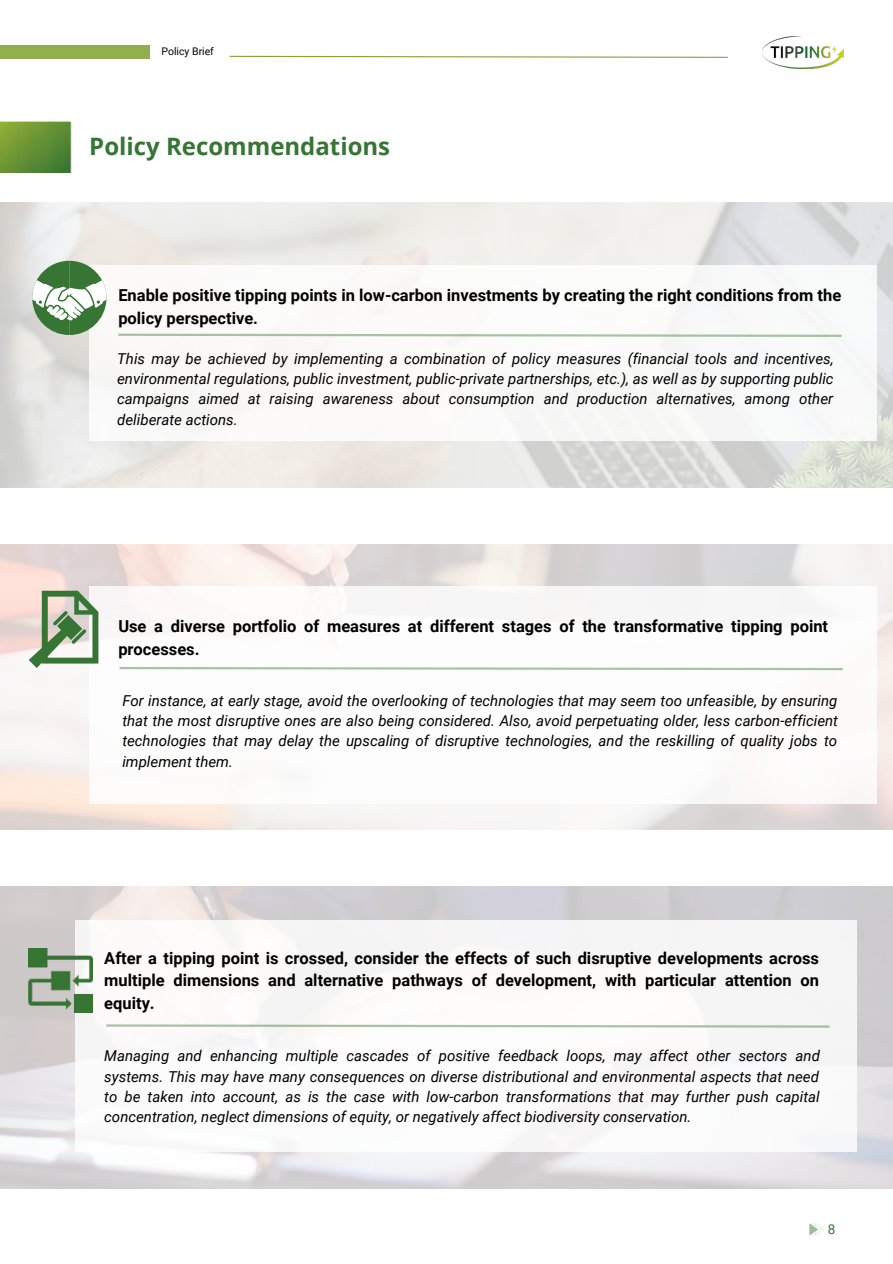
<style>
.page{position:relative;width:893px;height:1264px;background:#fff}
.page>*{position:absolute;margin:0;border:0;box-sizing:border-box;transform-origin:0 0}
.t1{font:700 24px "Open Sans";color:#367534}
.t2{font:700 16.5px/22.5px "Roboto";color:#000}
.t3{font:italic 15px/20.2px "Roboto";color:#000;text-align:justify}
.t4{font:13.5px "Roboto";color:#367534}
.t5{font:10.5px "Roboto";color:#000}
</style>
<div class="page">
<div style="left:0;top:45px;width:149px;height:14px;background:#91af4c"></div>
<img style="left:762px;top:37px;width:81px;height:31px">
<svg style="left:229px;top:55px;width:499px;height:3px"></svg>
<img style="left:0;top:121px;width:71px;height:51px">
<img style="left:0;top:203px;width:892px;height:284px">
<div style="left:89px;top:265px;width:787px;height:175px;background:#fff"></div>
<img style="left:0;top:886px;width:892px;height:302px">
<div style="left:75px;top:919px;width:781px;height:232px;background:#fff"></div>
<svg style="left:118px;top:332px;width:724px;height:6px"></svg>
<svg style="left:119px;top:667px;width:724px;height:4px"></svg>
<svg style="left:106px;top:1023px;width:725px;height:5px"></svg>
<svg style="left:809px;top:1223px;width:14px;height:12px"></svg>
<svg style="left:29px;top:590px;width:69px;height:78px"></svg>
<svg style="left:32px;top:261px;width:74px;height:74px"></svg>
<img style="left:29px;top:948px;width:64px;height:64px">
<p class="t5" style="left:161px;top:45px;width:54px">Policy Brief</p>
<h1 class="t1" style="left:89px;top:130px;width:302px">Policy Recommendations</h1>
<p class="t2" style="left:118px;top:284px;width:724px">Enable positive tipping points in low-carbon investments by creating the right conditions from the policy perspective.</p>
<p class="t3" style="left:117px;top:348px;width:717px">This may be achieved by implementing a combination of policy measures (financial tools and incentives, environmental regulations, public investment, public-private partnerships, etc.), as well as by supporting public campaigns aimed at raising awareness about consumption and production alternatives, among other deliberate actions.</p>
<p class="t2" style="left:118px;top:615px;width:711px">Use a diverse portfolio of measures at different stages of the transformative tipping point processes.</p>
<p class="t3" style="left:122px;top:690px;width:717px">For instance, at early stage, avoid the overlooking of technologies that may seem too unfeasible, by ensuring that the most disruptive ones are also being considered. Also, avoid perpetuating older, less carbon-efficient technologies that may delay the upscaling of disruptive technologies, and the reskilling of quality jobs to implement them.</p>
<p class="t2" style="left:104px;top:946px;width:716px;text-align:justify">After a tipping point is crossed, consider the effects of such disruptive developments across multiple dimensions and alternative pathways of development, with particular attention on equity.</p>
<p class="t3" style="left:104px;top:1046px;width:717px">Managing and enhancing multiple cascades of positive feedback loops, may affect other sectors and systems. This may have many consequences on diverse distributional and environmental aspects that need to be taken into account, as is the case with low-carbon transformations that may further push capital concentration, neglect dimensions of equity, or negatively affect biodiversity conservation.</p>
<p class="t4" style="left:827px;top:1221px;width:9px">8</p>
</div>
